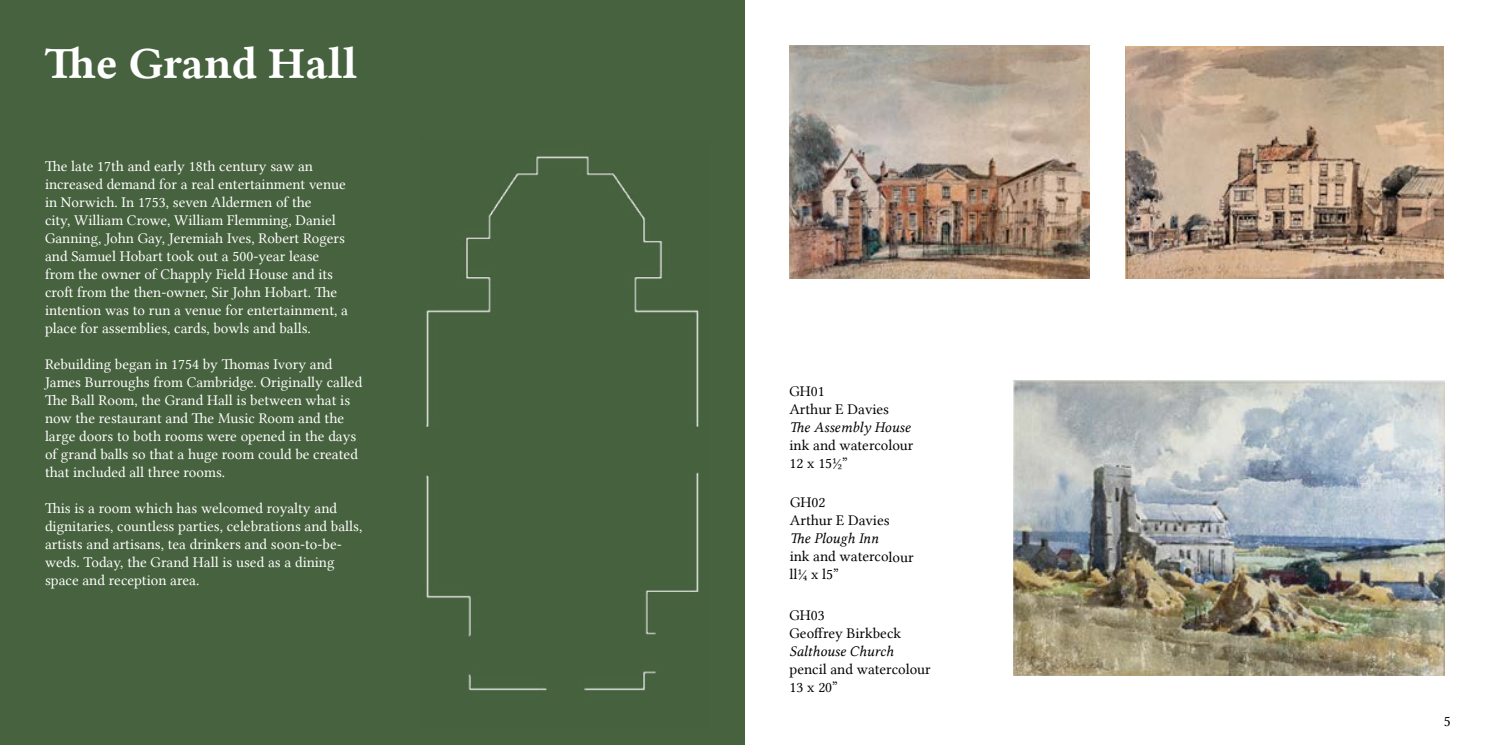
<style>
.page{position:relative;width:1489px;height:745px;background:#fff}
.page>*{position:absolute;margin:0;border:0;box-sizing:border-box;transform-origin:0 0}
.t1{font:45px "Lin Libertine B";color:#fff}
.t2{font:15px/18px "Lin Libertine";color:#fff}
.t3{font:15px/18px "Lin Libertine";color:#000}
.t4{font:15px "Lin Libertine I";color:#000}
</style>
<div class="page">
<div style="left:0;top:0;width:744px;height:744px;background:#47623e"></div>
<img style="left:1013px;top:380px;width:431px;height:295px">
<img style="left:789px;top:45px;width:300px;height:233px">
<img style="left:1125px;top:47px;width:318px;height:231px">
<img style="left:426px;top:156px;width:273px;height:535px">
<h1 class="t1" style="left:45px;top:32px;width:313px">The Grand Hall</h1>
<p class="t2" style="left:45px;top:157px;width:304px">The late 17th and early 18th century saw an increased demand for a real entertainment venue in Norwich. In 1753, seven Aldermen of the<br>city, William Crowe, William Flemming, Daniel Ganning, John Gay, Jeremiah Ives, Robert Rogers and Samuel Hobart took out a 500-year lease from the owner of Chapply Field House and its croft from the then-owner, Sir John Hobart. The intention was to run a venue for entertainment, a place for assemblies, cards, bowls and balls.</p>
<p class="t2" style="left:45px;top:355px;width:319px">Rebuilding began in 1754 by Thomas Ivory and James Burroughs from Cambridge. Originally called The Ball Room, the Grand Hall is between what is now the restaurant and The Music Room and the large doors to both rooms were opened in the days of grand balls so that a huge room could be created that included all three rooms.</p>
<p class="t2" style="left:45px;top:499px;width:319px">This is a room which has welcomed royalty and dignitaries, countless parties, celebrations and balls, artists and artisans, tea drinkers and soon-to-be&shy;weds. Today, the Grand Hall is used as a dining space and reception area.</p>
<p class="t3" style="left:789px;top:382px;width:101px">GH01<br>Arthur E Davies</p>
<p class="t4" style="left:789px;top:418px;width:122px">The Assembly House</p>
<p class="t3" style="left:789px;top:436px;width:125px">ink and watercolour<br>12 x 15½”</p>
<p class="t3" style="left:790px;top:492px;width:101px">GH02<br>Arthur E Davies</p>
<p class="t4" style="left:789px;top:529px;width:90px">The Plough Inn</p>
<p class="t3" style="left:789px;top:547px;width:126px;line-height:17.6px">ink and watercolour ll¼ x l5”</p>
<p class="t3" style="left:789px;top:605px;width:113px">GH03<br>Geoffrey Birkbeck</p>
<p class="t4" style="left:789px;top:642px;width:105px">Salthouse Church</p>
<p class="t3" style="left:789px;top:659px;width:143px">pencil and watercolour<br>13 x 20”</p>
<p class="t3" style="left:1443px;top:711px;width:8px">5</p>
</div>
